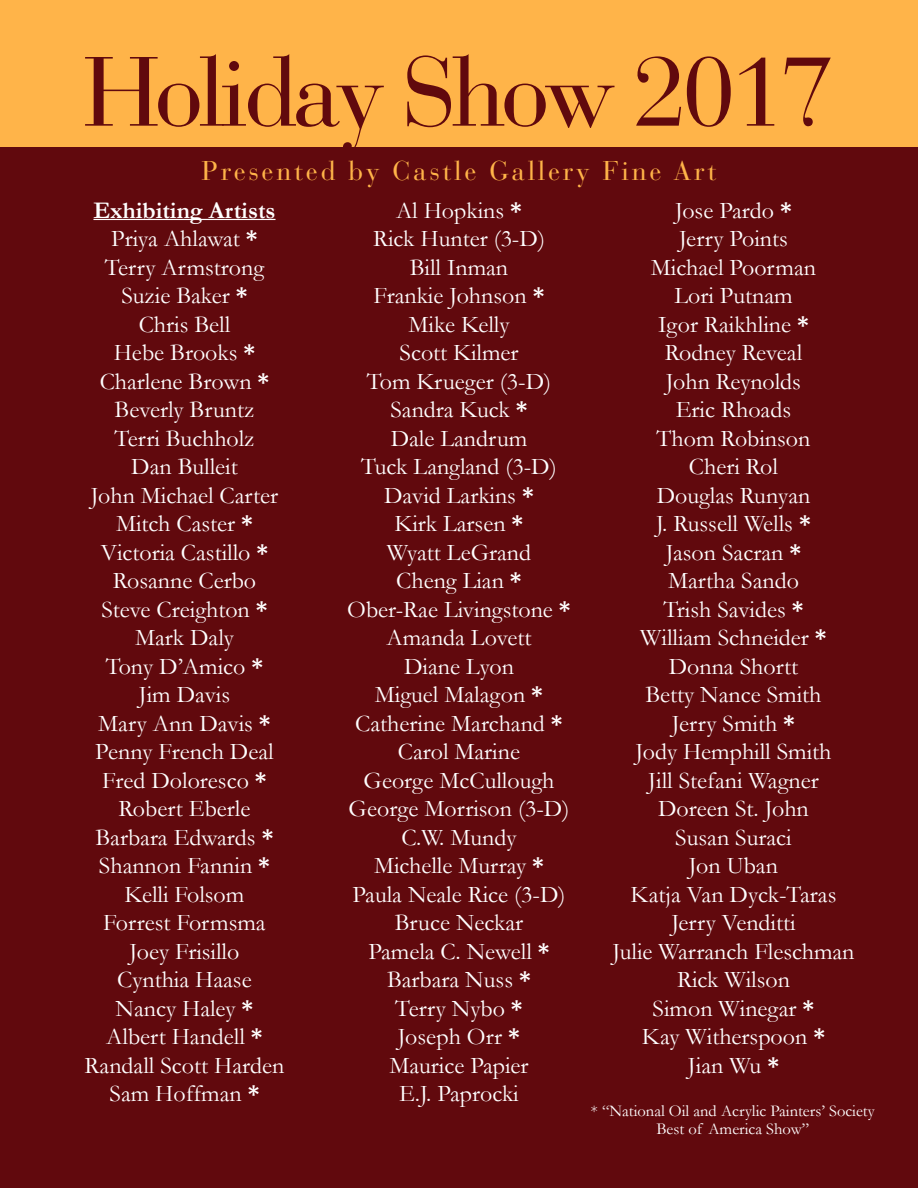
<style>
.page{position:relative;width:918px;height:1188px;background:#fff}
.page>*{position:absolute;margin:0;border:0;box-sizing:border-box;transform-origin:0 0}
.t1{font:97.5px "Bauer Bodoni Std";letter-spacing:-.05em;color:#61090d}
.t2{font:27px "Bauer Bodoni Std";letter-spacing:.1em;color:#ffb449}
.t3{font:24px "Garamond";color:#fff}
.t4{font:700 24px "Garamond";color:#fff}
.t5{font:16.5px/18px "Garamond";color:#fff;text-align:center}
.s1{font-weight:700}
</style>
<div class="page">
<div style="left:0;top:0;width:918px;height:147px;background:#ffb449"></div>
<div style="left:0;top:147px;width:918px;height:1041px;background:#61090d"></div>
<hr style="left:93px;top:219px;width:183px;height:1px;background:#fff">
<p class="t1" style="left:83px;top:34px;width:753px">Holiday Show 2017</p>
<p class="t2" style="left:202px;top:154px;width:516px">Presented by Castle Gallery Fine Art</p>
<p class="t4" style="left:93px;top:194px;width:184px">Exhibiting Artists</p>
<p class="t3" style="left:111px;top:222px;width:148px">Priya Ahlawat <span class="s1">*</span></p>
<p class="t3" style="left:105px;top:251px;width:161px">Terry Armstrong</p>
<p class="t3" style="left:121px;top:279px;width:128px">Suzie Baker <span class="s1">*</span></p>
<p class="t3" style="left:139px;top:308px;width:93px">Chris Bell</p>
<p class="t3" style="left:114px;top:336px;width:143px">Hebe Brooks <span class="s1">*</span></p>
<p class="t3" style="left:100px;top:365px;width:171px">Charlene Brown <span class="s1">*</span></p>
<p class="t3" style="left:115px;top:393px;width:141px">Beverly Bruntz</p>
<p class="t3" style="left:114px;top:422px;width:142px">Terri Buchholz</p>
<p class="t3" style="left:131px;top:450px;width:108px">Dan Bulleit</p>
<p class="t3" style="left:91px;top:479px;width:189px">John Michael Carter</p>
<p class="t3" style="left:116px;top:507px;width:138px">Mitch Caster <span class="s1">*</span></p>
<p class="t3" style="left:101px;top:536px;width:169px">Victoria Castillo <span class="s1">*</span></p>
<p class="t3" style="left:113px;top:564px;width:145px">Rosanne Cerbo</p>
<p class="t3" style="left:101px;top:593px;width:168px">Steve Creighton <span class="s1">*</span></p>
<p class="t3" style="left:135px;top:621px;width:100px">Mark Daly</p>
<p class="t3" style="left:106px;top:650px;width:159px">Tony D’Amico <span class="s1">*</span></p>
<p class="t3" style="left:139px;top:678px;width:93px">Jim Davis</p>
<p class="t3" style="left:98px;top:707px;width:174px">Mary Ann Davis <span class="s1">*</span></p>
<p class="t3" style="left:95px;top:735px;width:180px">Penny French Deal</p>
<p class="t3" style="left:102px;top:764px;width:166px">Fred Doloresco <span class="s1">*</span></p>
<p class="t3" style="left:119px;top:792px;width:133px">Robert Eberle</p>
<p class="t3" style="left:96px;top:821px;width:179px">Barbara Edwards <span class="s1">*</span></p>
<p class="t3" style="left:99px;top:849px;width:173px">Shannon Fannin <span class="s1">*</span></p>
<p class="t3" style="left:125px;top:878px;width:121px">Kelli Folsom</p>
<p class="t3" style="left:103px;top:906px;width:164px">Forrest Formsma</p>
<p class="t3" style="left:130px;top:935px;width:111px">Joey Frisillo</p>
<p class="t3" style="left:117px;top:963px;width:136px">Cynthia Haase</p>
<p class="t3" style="left:116px;top:992px;width:139px">Nancy Haley <span class="s1">*</span></p>
<p class="t3" style="left:106px;top:1020px;width:158px">Albert Handell <span class="s1">*</span></p>
<p class="t3" style="left:85px;top:1049px;width:201px">Randall Scott Harden</p>
<p class="t3" style="left:110px;top:1077px;width:151px">Sam Hoffman <span class="s1">*</span></p>
<p class="t3" style="left:396px;top:194px;width:127px">Al Hopkins <span class="s1">*</span></p>
<p class="t3" style="left:373px;top:222px;width:173px">Rick Hunter (3-D)</p>
<p class="t3" style="left:410px;top:251px;width:100px">Bill Inman</p>
<p class="t3" style="left:374px;top:279px;width:172px">Frankie Johnson <span class="s1">*</span></p>
<p class="t3" style="left:409px;top:308px;width:102px">Mike Kelly</p>
<p class="t3" style="left:400px;top:336px;width:121px">Scott Kilmer</p>
<p class="t3" style="left:367px;top:365px;width:186px">Tom Krueger (3-D)</p>
<p class="t3" style="left:390px;top:393px;width:139px">Sandra Kuck <span class="s1">*</span></p>
<p class="t3" style="left:391px;top:422px;width:138px">Dale Landrum</p>
<p class="t3" style="left:361px;top:450px;width:197px">Tuck Langland (3-D)</p>
<p class="t3" style="left:384px;top:479px;width:151px">David Larkins <span class="s1">*</span></p>
<p class="t3" style="left:395px;top:507px;width:130px">Kirk Larsen <span class="s1">*</span></p>
<p class="t3" style="left:387px;top:536px;width:146px">Wyatt LeGrand</p>
<p class="t3" style="left:396px;top:564px;width:127px">Cheng Lian <span class="s1">*</span></p>
<p class="t3" style="left:347px;top:593px;width:225px">Ober-Rae Livingstone <span class="s1">*</span></p>
<p class="t3" style="left:387px;top:621px;width:146px">Amanda Lovett</p>
<p class="t3" style="left:404px;top:650px;width:111px">Diane Lyon</p>
<p class="t3" style="left:375px;top:678px;width:170px">Miguel Malagon <span class="s1">*</span></p>
<p class="t3" style="left:355px;top:707px;width:209px">Catherine Marchand <span class="s1">*</span></p>
<p class="t3" style="left:398px;top:735px;width:124px">Carol Marine</p>
<p class="t3" style="left:364px;top:764px;width:192px">George McCullough</p>
<p class="t3" style="left:349px;top:792px;width:222px">George Morrison (3-D)</p>
<p class="t3" style="left:402px;top:821px;width:116px">C.W. Mundy</p>
<p class="t3" style="left:374px;top:849px;width:171px">Michelle Murray <span class="s1">*</span></p>
<p class="t3" style="left:353px;top:878px;width:215px">Paula Neale Rice (3-D)</p>
<p class="t3" style="left:395px;top:906px;width:130px">Bruce Neckar</p>
<p class="t3" style="left:368px;top:935px;width:183px">Pamela C. Newell <span class="s1">*</span></p>
<p class="t3" style="left:387px;top:963px;width:145px">Barbara Nuss <span class="s1">*</span></p>
<p class="t3" style="left:395px;top:992px;width:129px">Terry Nybo <span class="s1">*</span></p>
<p class="t3" style="left:398px;top:1020px;width:124px">Joseph Orr <span class="s1">*</span></p>
<p class="t3" style="left:389px;top:1049px;width:141px">Maurice Papier</p>
<p class="t3" style="left:399px;top:1077px;width:121px">E.J. Paprocki</p>
<p class="t3" style="left:675px;top:194px;width:118px">Jose Pardo <span class="s1">*</span></p>
<p class="t3" style="left:679px;top:222px;width:110px">Jerry Points</p>
<p class="t3" style="left:651px;top:251px;width:167px">Michael Poorman</p>
<p class="t3" style="left:674px;top:279px;width:120px">Lori Putnam</p>
<p class="t3" style="left:658px;top:308px;width:152px">Igor Raikhline <span class="s1">*</span></p>
<p class="t3" style="left:665px;top:336px;width:139px">Rodney Reveal</p>
<p class="t3" style="left:666px;top:365px;width:137px">John Reynolds</p>
<p class="t3" style="left:676px;top:393px;width:117px">Eric Rhoads</p>
<p class="t3" style="left:657px;top:422px;width:155px">Thom Robinson</p>
<p class="t3" style="left:689px;top:450px;width:91px">Cheri Rol</p>
<p class="t3" style="left:657px;top:479px;width:155px">Douglas Runyan</p>
<p class="t3" style="left:656px;top:507px;width:156px">J. Russell Wells <span class="s1">*</span></p>
<p class="t3" style="left:666px;top:536px;width:137px">Jason Sacran <span class="s1">*</span></p>
<p class="t3" style="left:668px;top:564px;width:132px">Martha Sando</p>
<p class="t3" style="left:663px;top:593px;width:142px">Trish Savides <span class="s1">*</span></p>
<p class="t3" style="left:640px;top:621px;width:188px">William Schneider <span class="s1">*</span></p>
<p class="t3" style="left:669px;top:650px;width:131px">Donna Shortt</p>
<p class="t3" style="left:646px;top:678px;width:178px">Betty Nance Smith</p>
<p class="t3" style="left:672px;top:707px;width:125px">Jerry Smith <span class="s1">*</span></p>
<p class="t3" style="left:636px;top:735px;width:197px">Jody Hemphill Smith</p>
<p class="t3" style="left:648px;top:764px;width:172px">Jill Stefani Wagner</p>
<p class="t3" style="left:658px;top:792px;width:152px">Doreen St. John</p>
<p class="t3" style="left:675px;top:821px;width:118px">Susan Suraci</p>
<p class="t3" style="left:689px;top:849px;width:90px">Jon Uban</p>
<p class="t3" style="left:631px;top:878px;width:207px">Katja Van Dyck-Taras</p>
<p class="t3" style="left:671px;top:906px;width:126px">Jerry Venditti</p>
<p class="t3" style="left:612px;top:935px;width:244px">Julie Warranch Fleschman</p>
<p class="t3" style="left:677px;top:963px;width:114px">Rick Wilson</p>
<p class="t3" style="left:653px;top:992px;width:163px">Simon Winegar <span class="s1">*</span></p>
<p class="t3" style="left:642px;top:1020px;width:185px">Kay Witherspoon <span class="s1">*</span></p>
<p class="t3" style="left:688px;top:1049px;width:93px">Jian Wu <span class="s1">*</span></p>
<p class="t5" style="left:591px;top:1101px;width:285px">* “National Oil and Acrylic Painters’ Society<br>Best of America Show”</p>
</div>
